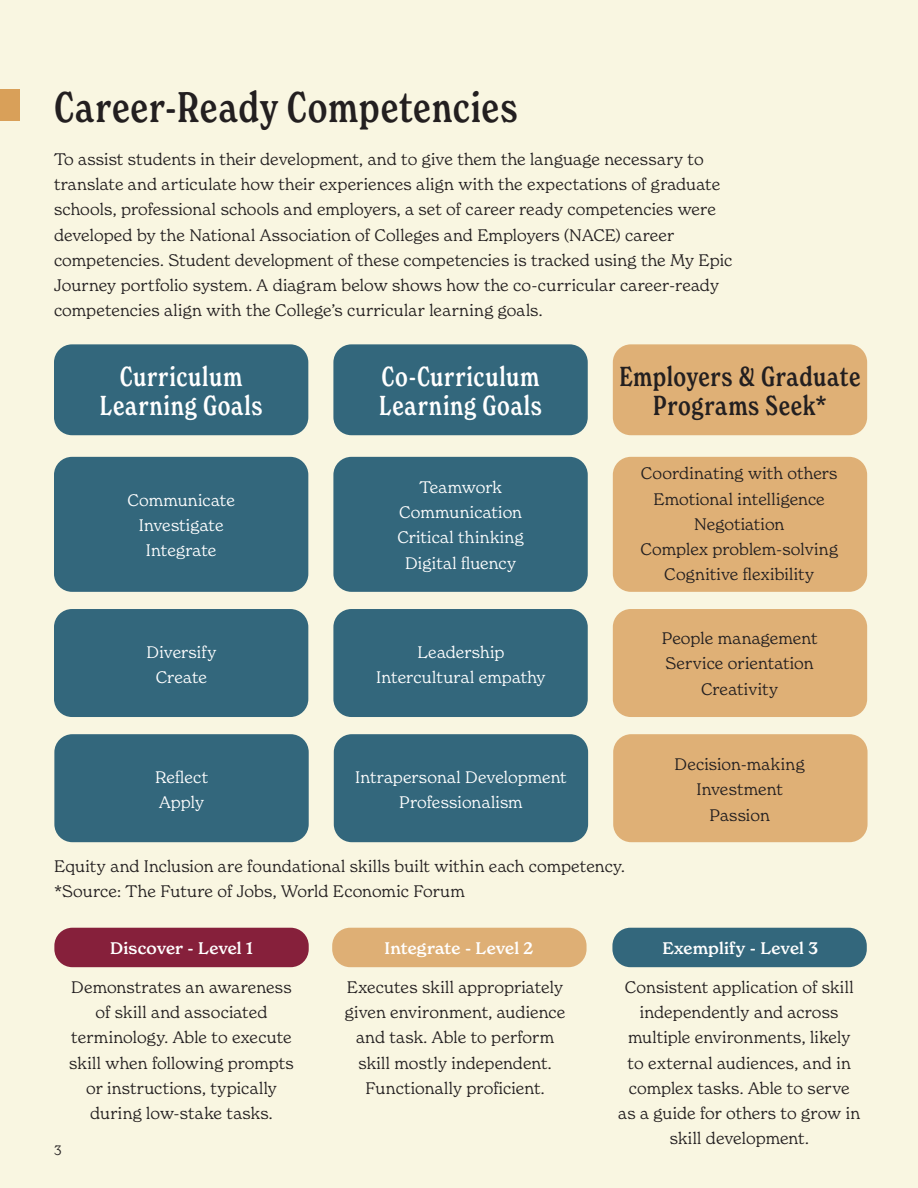
<style>
.page{position:relative;width:918px;height:1188px;background:#f9f6e1}
.page>*{position:absolute;margin:0;border:0;box-sizing:border-box;transform-origin:0 0}
.t1{font:500 condensed 42px "New Spirit";letter-spacing:.015em;color:#231f20}
.t2{font:500 condensed 27px/28.5px "New Spirit";letter-spacing:.03em;color:#fff;text-align:center}
.t3{font:500 condensed 27px/28.5px "New Spirit";letter-spacing:.02em;color:#231f20;text-align:center}
.t4{font:300 16.5px/25.2px "New Spirit";letter-spacing:.005em;color:#231f20;text-align:center}
.t5{font:300 16.5px "New Spirit";letter-spacing:.01em;color:#fff}
.t6{font:500 16.5px "New Spirit";letter-spacing:.005em;color:#fff}
.t7{font:300 13.5px "New Spirit";color:#231f20}
</style>
<div class="page">
<div style="left:0;top:90px;width:20px;height:31px;background:#d9a059"></div>
<div style="left:54px;top:344px;width:254px;height:91px;background:#33677c;border-radius:18px"></div>
<div style="left:333px;top:344px;width:255px;height:91px;background:#33677c;border-radius:18px"></div>
<div style="left:613px;top:344px;width:254px;height:91px;background:#dfb076;border-radius:18px"></div>
<div style="left:54px;top:457px;width:254px;height:135px;background:#33677c;border-radius:18px"></div>
<div style="left:54px;top:609px;width:254px;height:108px;background:#33677c;border-radius:18px"></div>
<div style="left:54px;top:734px;width:255px;height:108px;background:#33677c;border-radius:18px"></div>
<div style="left:333px;top:457px;width:255px;height:135px;background:#33677c;border-radius:18px"></div>
<div style="left:333px;top:609px;width:255px;height:108px;background:#33677c;border-radius:18px"></div>
<div style="left:334px;top:734px;width:254px;height:108px;background:#33677c;border-radius:18px"></div>
<div style="left:613px;top:457px;width:254px;height:135px;background:#dfb076;border-radius:18px"></div>
<div style="left:613px;top:609px;width:254px;height:108px;background:#dfb076;border-radius:18px"></div>
<div style="left:613px;top:734px;width:255px;height:108px;background:#dfb076;border-radius:18px"></div>
<div style="left:54px;top:928px;width:255px;height:39px;background:#86203b;border-radius:18px"></div>
<div style="left:332px;top:928px;width:255px;height:39px;background:#deaf75;border-radius:18px"></div>
<div style="left:612px;top:928px;width:255px;height:39px;background:#33677c;border-radius:18px"></div>
<p class="t1" style="left:54px;top:81px;width:465px">Career-Ready Competencies</p>
<p class="t4" style="left:54px;top:146px;width:680px;text-align:left">To assist students in their development, and to give them the language necessary to translate and articulate how their experiences align with the expectations of graduate schools, professional schools and employers, a set of career ready competencies were developed by the National Association of Colleges and Employers (NACE) career competencies. Student development of these competencies is tracked using the My Epic Journey portfolio system. A diagram below shows how the co-curricular career-ready competencies align with the College’s curricular learning goals.</p>
<p class="t2" style="left:100px;top:362px;width:164px">Curriculum<br>Learning Goals</p>
<p class="t3" style="left:619px;top:362px;width:242px">Employers &amp; Graduate<br>Programs Seek*</p>
<p class="t2" style="left:379px;top:362px;width:164px;text-align:left">Co-Curriculum<br>Learning Goals</p>
<p class="t5" style="left:127px;top:490px;width:109px">Communicate</p>
<p class="t5" style="left:139px;top:515px;width:86px">Investigate</p>
<p class="t5" style="left:146px;top:540px;width:72px">Integrate</p>
<p class="t5" style="left:147px;top:642px;width:71px">Diversify</p>
<p class="t5" style="left:156px;top:667px;width:53px">Create</p>
<p class="t5" style="left:420px;top:477px;width:84px">Teamwork</p>
<p class="t5" style="left:399px;top:502px;width:124px">Communication</p>
<p class="t5" style="left:397px;top:527px;width:128px">Critical thinking</p>
<p class="t5" style="left:405px;top:553px;width:113px">Digital fluency</p>
<p class="t5" style="left:417px;top:642px;width:89px">Leadership</p>
<p class="t5" style="left:376px;top:667px;width:171px">Intercultural empathy</p>
<p class="t4" style="left:641px;top:461px;width:198px">Coordinating with others</p>
<p class="t4" style="left:654px;top:486px;width:173px">Emotional intelligence</p>
<p class="t4" style="left:694px;top:511px;width:92px">Negotiation</p>
<p class="t4" style="left:640px;top:536px;width:199px">Complex problem-solving</p>
<p class="t4" style="left:664px;top:561px;width:151px">Cognitive flexibility</p>
<p class="t4" style="left:662px;top:626px;width:157px">People management</p>
<p class="t4" style="left:666px;top:651px;width:150px">Service orientation</p>
<p class="t4" style="left:701px;top:676px;width:79px">Creativity</p>
<p class="t5" style="left:155px;top:767px;width:54px">Reflect</p>
<p class="t5" style="left:159px;top:792px;width:47px">Apply</p>
<p class="t5" style="left:355px;top:767px;width:213px">Intrapersonal Development</p>
<p class="t5" style="left:399px;top:792px;width:125px">Professionalism</p>
<p class="t4" style="left:54px;top:853px;width:573px">Equity and Inclusion are foundational skills built within each competency.</p>
<p class="t4" style="left:54px;top:879px;width:412px">*Source: The Future of Jobs, World Economic Forum</p>
<p class="t4" style="left:675px;top:752px;width:132px">Decision-making</p>
<p class="t4" style="left:697px;top:777px;width:88px">Investment</p>
<p class="t4" style="left:709px;top:802px;width:62px">Passion</p>
<p class="t6" style="left:110px;top:938px;width:144px">Discover - Level 1</p>
<p class="t4" style="left:69px;top:974px;width:226px">Demonstrates an awareness of skill and associated terminology. Able to execute skill when following prompts or instructions, typically during low-stake tasks.</p>
<p class="t7" style="left:54px;top:1142px;width:9px">3</p>
<p class="t6" style="left:663px;top:938px;width:157px">Exemplify - Level 3</p>
<p class="t6" style="left:385px;top:938px;width:150px">Integrate - Level 2</p>
<p class="t4" style="left:345px;top:974px;width:222px">Executes skill appropriately given environment, audience and task. Able to perform skill mostly independent.<br>Functionally proficient.</p>
<p class="t4" style="left:618px;top:974px;width:243px">Consistent application of skill independently and across multiple environments, likely to external audiences, and in complex tasks. Able to serve as a guide for others to grow in skill development.</p>
</div>
